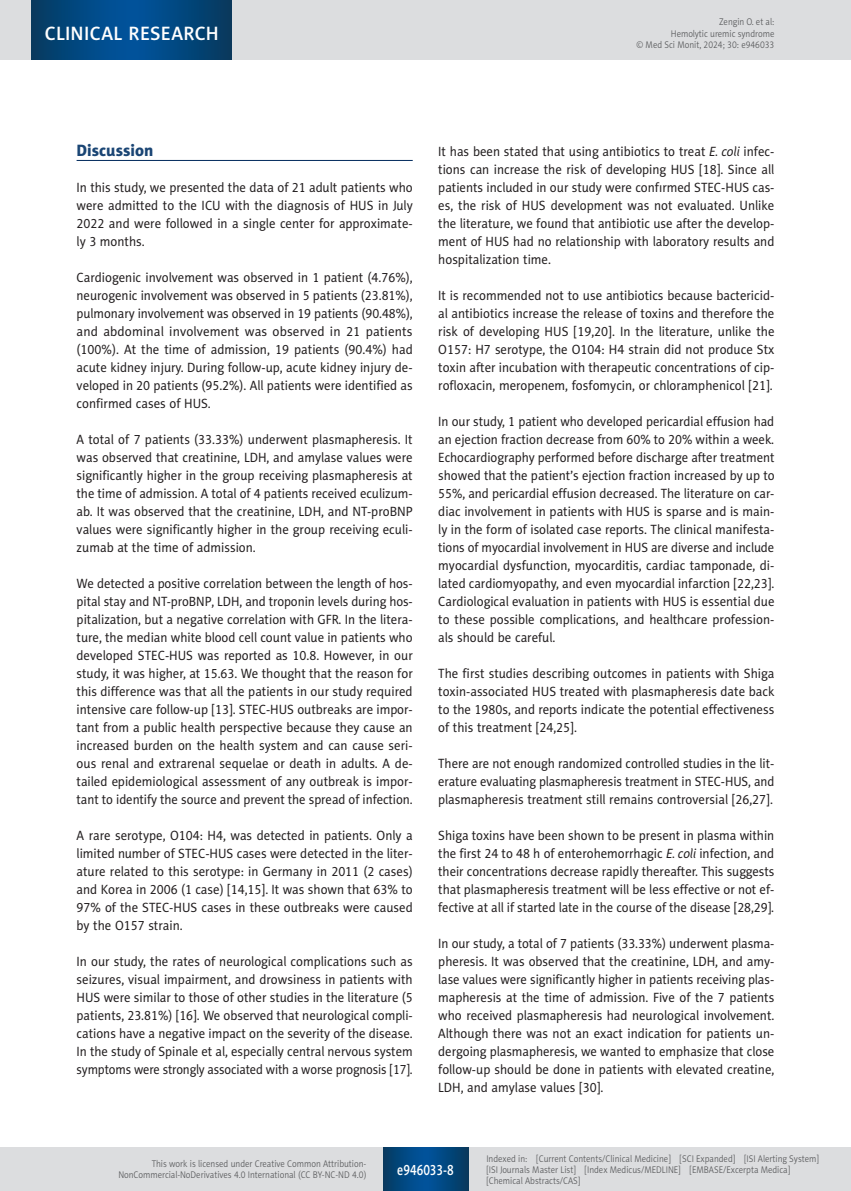
<style>
.page{position:relative;width:851px;height:1191px;background:#fff}
.page>*{position:absolute;margin:0;border:0;box-sizing:border-box;transform-origin:0 0}
.t1{font:19.5px "Naomi Sans EFN Medium";letter-spacing:.015em;color:#fff}
.MSM_Headline_1{font:16.5px "Naomi Sans EFN Heavy";color:#1a4574}
.t2{font:15px "Naomi Sans EFN Medium";color:#fff;scale:.8 1}
.MSM_Body{font:13.5px/18px "Naomi Sans EFN";color:#231f20;text-align:justify;scale:.95 1}
.MSM_Body-2{font:13.5px/18px "Naomi Sans EFN";color:#231f20;text-align:justify;scale:.94 1}
.t3{font:9.75px/11.2px "Naomi Sans EFN Light";color:#57585a;text-align:right;scale:.9 1}
.s1{font-style:italic}
</style>
<div class="page">
<hr style="left:77px;top:160px;width:335px;height:1px;background:#00295c">
<div style="left:0;top:1148px;width:850px;height:43px;background:#dcdddf"></div>
<svg style="left:383px;top:1147px;width:85px;height:43px;background:#02477e"></svg>
<div style="left:0;top:0;width:850px;height:60px;background:#dcdddf"></div>
<hr style="left:850px;top:0;width:1px;height:60px;background:#dcdddf">
<svg style="left:32px;top:0;width:200px;height:60px;background:#02477e"></svg>
<h1 class="t1" style="left:45px;top:22px;width:175px">CLINICAL RESEARCH</h1>
<p class="t3" style="left:636px;top:16px;width:154px">Zengin O. et al:<br>Hemolytic uremic syndrome<br>© Med Sci Monit, 2024; 30: e946033</p>
<p class="MSM_Headline_1" style="left:77px;top:140px;width:78px">Discussion</p>
<p class="MSM_Body" style="left:77px;top:178px;width:355px">In this study, we presented the data of 21 adult patients who were admitted to the ICU with the diagnosis of HUS in July 2022 and were followed in a single center for approximate&shy;ly 3 months.</p>
<p class="MSM_Body" style="left:77px;top:268px;width:355px">Cardiogenic involvement was observed in 1 patient (4.76%), neurogenic involvement was observed in 5 patients (23.81%), pulmonary involvement was observed in 19 patients (90.48%), and abdominal involvement was observed in 21 patients (100%). At the time of admission, 19 patients (90.4%) had acute kidney injury. During follow-up, acute kidney injury de&shy;veloped in 20 patients (95.2%). All patients were identified as confirmed cases of HUS.</p>
<p class="MSM_Body" style="left:77px;top:430px;width:355px">A total of 7 patients (33.33%) underwent plasmapheresis. It was observed that creatinine, LDH, and amylase values were significantly higher in the group receiving plasmapheresis at the time of admission. A total of 4 patients received eculizum&shy;ab. It was observed that the creatinine, LDH, and NT-proBNP values were significantly higher in the group receiving eculi&shy;zumab at the time of admission.</p>
<p class="MSM_Body-2" style="left:77px;top:574px;width:359px">We detected a positive correlation between the length of hos&shy;pital stay and NT-proBNP, LDH, and troponin levels during hos&shy;pitalization, but a negative correlation with GFR. In the litera&shy;ture, the median white blood cell count value in patients who developed STEC-HUS was reported as 10.8. However, in our study, it was higher, at 15.63. We thought that the reason for this difference was that all the patients in our study required intensive care follow-up [13]. STEC-HUS outbreaks are impor&shy;tant from a public health perspective because they cause an increased burden on the health system and can cause seri&shy;ous renal and extrarenal sequelae or death in adults. A de&shy;tailed epidemiological assessment of any outbreak is impor&shy;tant to identify the source and prevent the spread of infection.</p>
<p class="MSM_Body" style="left:77px;top:826px;width:355px">A rare serotype, O104: H4, was detected in patients. Only a limited number of STEC-HUS cases were detected in the liter&shy;ature related to this serotype: in Germany in 2011 (2 cases) and Korea in 2006 (1 case) [14,15]. It was shown that 63% to 97% of the STEC-HUS cases in these outbreaks were caused by the O157 strain.</p>
<p class="MSM_Body" style="left:77px;top:952px;width:355px">In our study, the rates of neurological complications such as seizures, visual impairment, and drowsiness in patients with HUS were similar to those of other studies in the literature (5 patients, 23.81%) [16]. We observed that neurological compli&shy;cations have a negative impact on the severity of the disease.<br>In the study of Spinale et al, especially central nervous system symptoms were strongly associated with a worse prognosis [17].</p>
<p class="MSM_Body" style="left:438px;top:142px;width:355px">It has been stated that using antibiotics to treat <span class="s1">E. coli</span> infec&shy;tions can increase the risk of developing HUS [18]. Since all patients included in our study were confırmed STEC-HUS cas&shy;es, the risk of HUS development was not evaluated. Unlike the literature, we found that antibiotic use after the develop&shy;ment of HUS had no relationship with laboratory results and hospitalization time.</p>
<p class="MSM_Body" style="left:438px;top:286px;width:355px">It is recommended not to use antibiotics because bactericid&shy;al antibiotics increase the release of toxins and therefore the risk of developing HUS [19,20]. In the literature, unlike the O157: H7 serotype, the O104: H4 strain did not produce Stx toxin after incubation with therapeutic concentrations of cip&shy;rofloxacin, meropenem, fosfomycin, or chloramphenicol [21].</p>
<p class="MSM_Body-2" style="left:438px;top:412px;width:359px">In our study, 1 patient who developed pericardial effusion had an ejection fraction decrease from 60% to 20% within a week.<br>Echocardiography performed before discharge after treatment showed that the patient’s ejection fraction increased by up to 55%, and pericardial effusion decreased. The literature on car&shy;diac involvement in patients with HUS is sparse and is main&shy;ly in the form of isolated case reports. The clinical manifesta&shy;tions of myocardial involvement in HUS are diverse and include myocardial dysfunction, myocarditis, cardiac tamponade, di&shy;lated cardiomyopathy, and even myocardial infarction [22,23].<br>Cardiological evaluation in patients with HUS is essential due to these possible complications, and healthcare profession&shy;als should be careful.</p>
<p class="MSM_Body" style="left:438px;top:664px;width:355px">The first studies describing outcomes in patients with Shiga toxin-associated HUS treated with plasmapheresis date back to the 1980s, and reports indicate the potential effectiveness of this treatment [24,25].</p>
<p class="MSM_Body-2" style="left:438px;top:754px;width:359px">There are not enough randomized controlled studies in the lit&shy;erature evaluating plasmapheresis treatment in STEC-HUS, and plasmapheresis treatment still remains controversial [26,27].</p>
<p class="MSM_Body" style="left:438px;top:826px;width:355px">Shiga toxins have been shown to be present in plasma within the first 24 to 48 h of enterohemorrhagic <span class="s1">E. coli</span> infection, and their concentrations decrease rapidly thereafter. This suggests that plasmapheresis treatment will be less effective or not ef&shy;fective at all if started late in the course of the disease [28,29].</p>
<p class="MSM_Body-2" style="left:438px;top:934px;width:359px">In our study, a total of 7 patients (33.33%) underwent plasma&shy;pheresis. It was observed that the creatinine, LDH, and amy&shy;lase values were significantly higher in patients receiving plas&shy;mapheresis at the time of admission. Five of the 7 patients who received plasmapheresis had neurological involvement.<br>Although there was not an exact indication for patients un&shy;dergoing plasmapheresis, we wanted to emphasize that close follow-up should be done in patients with elevated creatine, LDH, and amylase values [30].</p>
<p class="t3" style="left:118px;top:1158px;width:277px">This work is licensed under Creative Common Attribution-<br>NonCommercial-NoDerivatives 4.0 International (CC BY-NC-ND 4.0)</p>
<p class="t2" style="left:397px;top:1160px;width:72px">e946033-8</p>
<p class="t3" style="left:486px;top:1152px;width:371px;text-align:left">Indexed in: [Current Contents/Clinical Medicine] [SCI Expanded] [ISI Alerting System] [ISI Journals Master List] [Index Medicus/MEDLINE] [EMBASE/Excerpta Medica] [Chemical Abstracts/CAS]</p>
</div>
